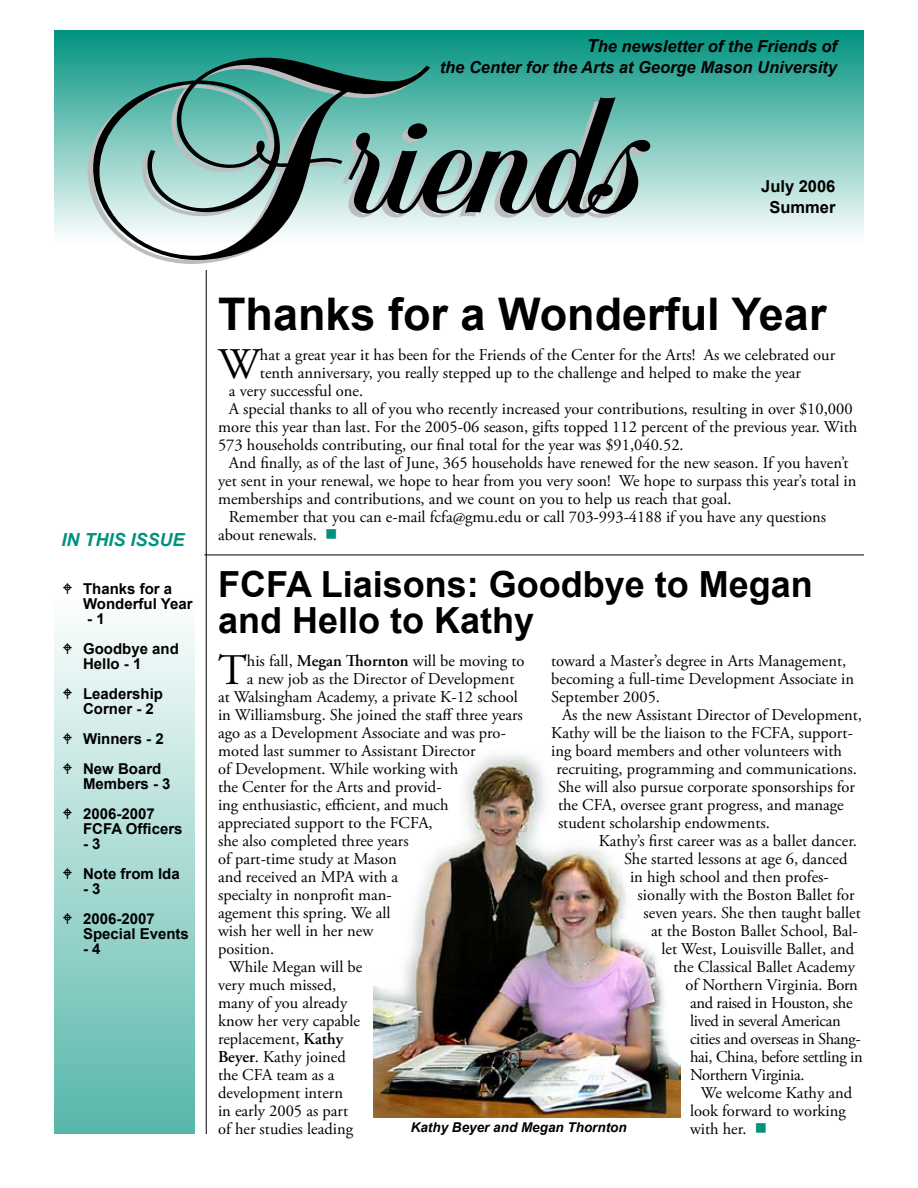
<style>
.page{position:relative;width:918px;height:1188px;background:#fff}
.page>*{position:absolute;margin:0;border:0;box-sizing:border-box;transform-origin:0 0}
.t1{font:700 45px "Arial";color:#000}
.t2{font:43.65px "Adobe Garamond Pro";color:#000}
.t3{font:700 36px/36px "Arial";color:#000}
.t4{font:italic 700 18px "Arial";color:#00927e}
.t5{font:16.5px/18px "Adobe Garamond Pro";color:#000}
.t6{font:16.5px "Adobe Garamond Pro";letter-spacing:-.02em;color:#000}
.t7{font:italic 700 16.5px/21px "Arial";color:#000;text-align:right}
.t8{font:700 16.5px/21px "Arial";color:#000;text-align:center}
.t9{font:700 15px/30px "Arial";color:#000}
.t10{font:italic 700 13.5px "Arial";color:#000}
.s1{font-size:18px}
.s2{color:#00927e}
.s3{font-weight:600}
</style>
<div class="page">
<div style="left:54px;top:30px;width:810px;height:212px;background:linear-gradient(to bottom,#00927e,#fbfdfd)"></div>
<svg style="left:88px;top:62px;width:136px;height:202px"></svg>
<svg style="left:430px;top:97px;width:220px;height:121px"></svg>
<svg style="left:93px;top:58px;width:337px;height:202px"></svg>
<svg style="left:257px;top:209px;width:35px;height:15px"></svg>
<div style="left:54px;top:597px;width:141px;height:537px;background:linear-gradient(to bottom,#fefeff,#57b7aa)"></div>
<hr style="left:206px;top:270px;width:1px;height:864px;background:#000">
<hr style="left:204px;top:555px;width:660px;height:1px;background:#000">
<img style="left:373px;top:734px;width:307px;height:383px">
<svg style="left:63px;top:643px;width:9px;height:11px"></svg>
<svg style="left:63px;top:688px;width:9px;height:11px"></svg>
<svg style="left:63px;top:733px;width:9px;height:11px"></svg>
<svg style="left:63px;top:763px;width:9px;height:11px"></svg>
<svg style="left:63px;top:808px;width:9px;height:11px"></svg>
<svg style="left:63px;top:868px;width:9px;height:11px"></svg>
<svg style="left:63px;top:913px;width:9px;height:11px"></svg>
<p class="t7" style="left:440px;top:36px;width:399px"><span class="s1">T</span>he newsletter of the Friends of<br>the Center for the Arts at George Mason University</p>
<p class="t8" style="left:761px;top:176px;width:76px">July 2006<br>Summer</p>
<p class="t4" style="left:62px;top:529px;width:125px">IN THIS ISSUE</p>
<p class="t9" style="left:83px;top:581px;width:111px;line-height:15px">Thanks for a<br>Wonderful Year</p>
<p class="t9" style="left:83px;top:604px;width:97px">- 1<br>Goodbye and</p>
<p class="t9" style="left:83px;top:649px;width:82px">Hello - 1<br>Leadership</p>
<p class="t9" style="left:83px;top:694px;width:82px">Corner - 2<br>Winners - 2<br>New Board</p>
<p class="t9" style="left:83px;top:769px;width:89px">Members - 3<br>2006-2007</p>
<p class="t9" style="left:83px;top:814px;width:101px">FCFA Officers</p>
<p class="t9" style="left:83px;top:829px;width:98px">- 3<br>Note from Ida</p>
<p class="t9" style="left:83px;top:874px;width:73px">- 3<br>2006-2007</p>
<p class="t9" style="left:83px;top:919px;width:107px">Special Events</p>
<p class="t9" style="left:83px;top:934px;width:19px">- 4</p>
<h1 class="t1" style="left:218px;top:289px;width:610px">Thanks for a Wonderful Year</h1>
<h2 class="t2" style="left:218px;top:338px;width:43px">W</h2>
<p class="t5" style="left:260px;top:346px;width:577px">hat a great year it has been for the Friends of the Center for the Arts! As we celebrated our</p>
<p class="t5" style="left:260px;top:364px;width:542px">tenth anniversary, you really stepped up to the challenge and helped to make the year</p>
<p class="t5" style="left:229px;top:382px;width:136px">a very successful one.</p>
<p class="t5" style="left:229px;top:400px;width:625px">A special thanks to all of you who recently increased your contributions, resulting in over $10,000</p>
<p class="t5" style="left:218px;top:418px;width:641px">more this year than last. For the 2005-06 season, gifts topped 112 percent of the previous year. With</p>
<p class="t5" style="left:218px;top:436px;width:467px">573 households contributing, our final total for the year was $91,040.52.</p>
<p class="t5" style="left:229px;top:454px;width:621px">And finally, as of the last of June, 365 households have renewed for the new season. If you haven’t</p>
<p class="t5" style="left:218px;top:472px;width:640px">yet sent in your renewal, we hope to hear from you very soon! We hope to surpass this year’s total in</p>
<p class="t5" style="left:218px;top:490px;width:515px">memberships and contributions, and we count on you to help us reach that goal.</p>
<p class="t5" style="left:229px;top:508px;width:599px">Remember that you can e-mail fcfa@gmu.edu or call 703-993-4188 if you have any questions</p>
<p class="t5" style="left:218px;top:526px;width:121px">about renewals. <span class="s2">■</span></p>
<h3 class="t3" style="left:218px;top:566px;width:596px">FCFA Liaisons: Goodbye to Megan and Hello to Kathy</h3>
<h2 class="t2" style="left:218px;top:644px;width:30px">T</h2>
<p class="t5" style="left:247px;top:652px;width:279px">his fall, <span class="s3">Megan Thornton</span> will be moving to</p>
<p class="t5" style="left:551px;top:652px;width:304px">toward a Master’s degree in Arts Management, becoming a full-time Development Associate in<br>September 2005.</p>
<p class="t5" style="left:562px;top:706px;width:302px">As the new Assistant Director of Development,</p>
<p class="t5" style="left:551px;top:724px;width:303px">Kathy will be the liaison to the FCFA, support-</p>
<p class="t5" style="left:551px;top:742px;width:292px">ing board members and other volunteers with</p>
<p class="t5" style="left:556px;top:760px;width:302px">recruiting, programming and communications.</p>
<p class="t5" style="left:558px;top:778px;width:299px">She will also pursue corporate sponsorships for</p>
<p class="t5" style="left:558px;top:796px;width:287px">the CFA, oversee grant progress, and manage</p>
<p class="t5" style="left:558px;top:814px;width:213px">student scholarship endowments.</p>
<p class="t5" style="left:599px;top:832px;width:260px">Kathy’s first career was as a ballet dancer.</p>
<p class="t5" style="left:624px;top:850px;width:225px">She started lessons at age 6, danced</p>
<p class="t5" style="left:630px;top:868px;width:200px">in high school and then profes-</p>
<p class="t5" style="left:638px;top:886px;width:219px">sionally with the Boston Ballet for</p>
<p class="t5" style="left:644px;top:904px;width:219px">seven years. She then taught ballet</p>
<p class="t5" style="left:651px;top:922px;width:208px">at the Boston Ballet School, Bal-</p>
<p class="t5" style="left:662px;top:940px;width:194px">let West, Louisville Ballet, and</p>
<p class="t5" style="left:674px;top:958px;width:183px">the Classical Ballet Academy</p>
<p class="t5" style="left:686px;top:976px;width:174px">of Northern Virginia. Born</p>
<p class="t6" style="left:690px;top:993px;width:164px">and raised in Houston, she</p>
<p class="t6" style="left:690px;top:1011px;width:152px">lived in several American</p>
<p class="t6" style="left:690px;top:1029px;width:172px">cities and overseas in Shang-</p>
<p class="t6" style="left:690px;top:1047px;width:174px">hai, China, before settling in</p>
<p class="t6" style="left:690px;top:1065px;width:116px">Northern Virginia.</p>
<p class="t5" style="left:701px;top:1084px;width:153px">We welcome Kathy and</p>
<p class="t5" style="left:690px;top:1102px;width:157px">look forward to working</p>
<p class="t10" style="left:411px;top:1119px;width:218px">Kathy Beyer and Megan Thornton</p>
<p class="t5" style="left:690px;top:1120px;width:79px">with her. <span class="s2">■</span></p>
<p class="t5" style="left:247px;top:670px;width:269px">a new job as the Director of Development</p>
<p class="t5" style="left:218px;top:688px;width:301px">at Walsingham Academy, a private K-12 school</p>
<p class="t5" style="left:218px;top:706px;width:306px">in Williamsburg. She joined the staff three years</p>
<p class="t5" style="left:218px;top:724px;width:289px">ago as a Development Associate and was pro-</p>
<p class="t5" style="left:218px;top:742px;width:259px">moted last summer to Assistant Director</p>
<p class="t5" style="left:218px;top:760px;width:242px">of Development. While working with</p>
<p class="t5" style="left:218px;top:778px;width:225px">the Center for the Arts and provid-</p>
<p class="t5" style="left:218px;top:796px;width:232px">ing enthusiastic, efficient, and much</p>
<p class="t5" style="left:218px;top:814px;width:216px">appreciated support to the FCFA,</p>
<p class="t5" style="left:218px;top:832px;width:192px">she also completed three years</p>
<p class="t5" style="left:218px;top:850px;width:180px">of part-time study at Mason</p>
<p class="t5" style="left:218px;top:868px;width:181px">and received an MPA with a</p>
<p class="t5" style="left:218px;top:886px;width:175px">specialty in nonprofit man-</p>
<p class="t5" style="left:218px;top:904px;width:174px">agement this spring. We all</p>
<p class="t5" style="left:218px;top:922px;width:157px">wish her well in her new</p>
<p class="t5" style="left:218px;top:940px;width:58px">position.</p>
<p class="t5" style="left:229px;top:958px;width:135px">While Megan will be</p>
<p class="t5" style="left:218px;top:976px;width:120px">very much missed,</p>
<p class="t5" style="left:218px;top:994px;width:131px">many of you already</p>
<p class="t5" style="left:218px;top:1012px;width:143px">know her very capable</p>
<p class="t5" style="left:218px;top:1030px;width:127px">replacement, <span class="s3">Kathy</span></p>
<p class="t5" style="left:218px;top:1048px;width:129px"><span class="s3">Beyer</span>. Kathy joined</p>
<p class="t5" style="left:218px;top:1066px;width:118px">the CFA team as a</p>
<p class="t5" style="left:218px;top:1084px;width:126px">development intern</p>
<p class="t5" style="left:218px;top:1102px;width:132px">in early 2005 as part</p>
<p class="t5" style="left:218px;top:1120px;width:136px">of her studies leading</p>
</div>
